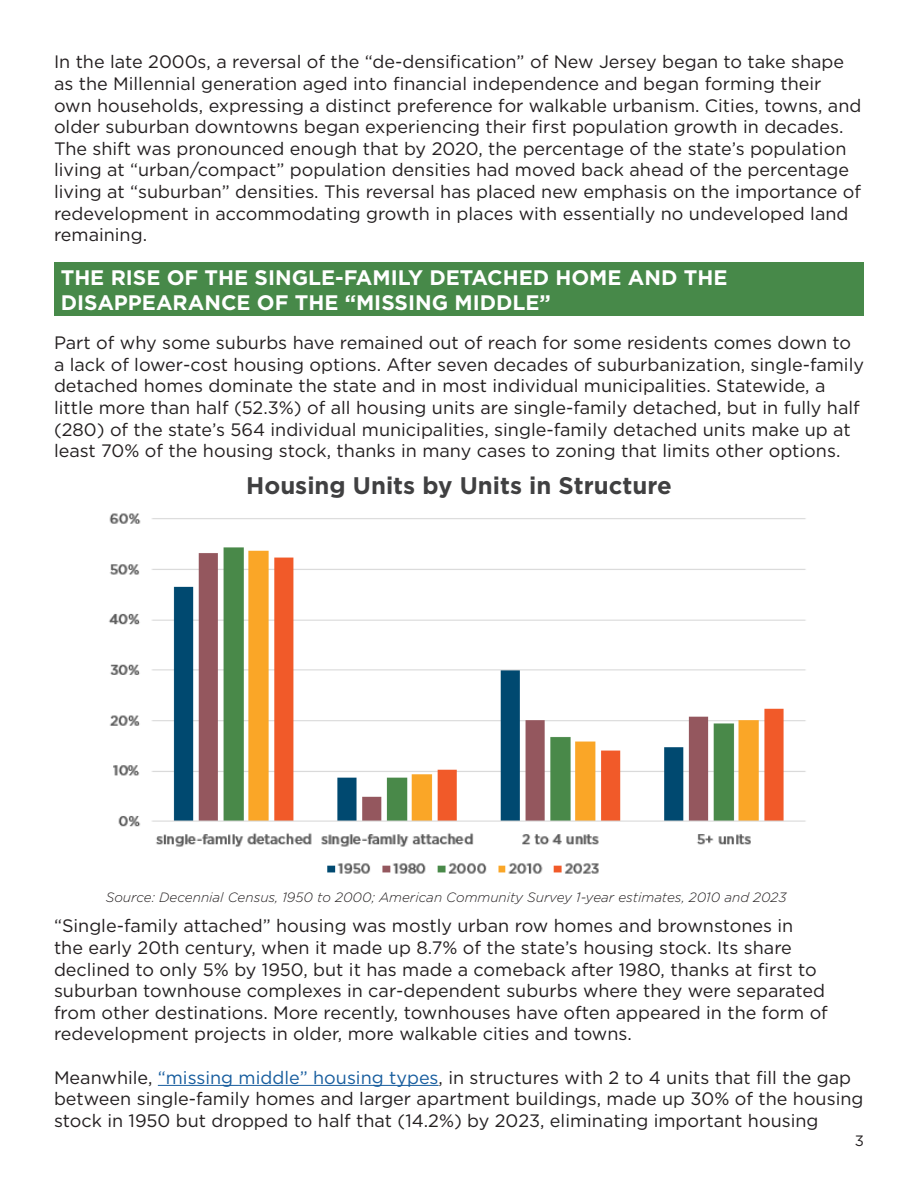
<style>
.page{position:relative;width:918px;height:1188px;background:#fff}
.page>*{position:absolute;margin:0;border:0;box-sizing:border-box;transform-origin:0 0}
.t1{font:700 24px "Gotham";color:#404041}
.t2{font:700 21px/25.2px "Gotham";color:#fff}
.t3{font:18px/21.6px "Gotham";color:#231f20}
.t4{font:15px "Gotham";color:#231f20}
.t5{font:italic 300 13.5px "Gotham";color:#231f20}
.s1{color:#175d9e}
</style>
<div class="page">
<hr style="left:158px;top:1085px;width:281px;height:1px;background:#175d9e">
<div style="left:54px;top:262px;width:810px;height:54px;background:#478949"></div>
<img style="left:108px;top:513px;width:698px;height:361px">
<p class="t3" style="left:54px;top:51px;width:809px">In the late 2000s, a reversal of the “de-densification” of New Jersey began to take shape as the Millennial generation aged into financial independence and began forming their own households, expressing a distinct preference for walkable urbanism. Cities, towns, and older suburban downtowns began experiencing their first population growth in decades.<br>The shift was pronounced enough that by 2020, the percentage of the state’s population living at “urban/compact” population densities had moved back ahead of the percentage living at “suburban” densities. This reversal has placed new emphasis on the importance of redevelopment in accommodating growth in places with essentially no undeveloped land remaining.</p>
<p class="t2" style="left:61px;top:265px;width:668px">THE RISE OF THE SINGLE-FAMILY DETACHED HOME AND THE<br>DISAPPEARANCE OF THE “MISSING MIDDLE”</p>
<p class="t3" style="left:54px;top:332px;width:812px">Part of why some suburbs have remained out of reach for some residents comes down to a lack of lower-cost housing options. After seven decades of suburbanization, single-family detached homes dominate the state and in most individual municipalities. Statewide, a little more than half (52.3%) of all housing units are single-family detached, but in fully half (280) of the state’s 564 individual municipalities, single-family detached units make up at least 70% of the housing stock, thanks in many cases to zoning that limits other options.</p>
<p class="t1" style="left:246px;top:469px;width:427px">Housing Units by Units in Structure</p>
<p class="t5" style="left:106px;top:888px;width:682px">Source: Decennial Census, 1950 to 2000; American Community Survey 1-year estimates, 2010 and 2023</p>
<p class="t3" style="left:54px;top:915px;width:775px">“Single-family attached” housing was mostly urban row homes and brownstones in<br>the early 20th century, when it made up 8.7% of the state’s housing stock. Its share declined to only 5% by 1950, but it has made a comeback after 1980, thanks at first to suburban townhouse complexes in car-dependent suburbs where they were separated from other destinations. More recently, townhouses have often appeared in the form of redevelopment projects in older, more walkable cities and towns.</p>
<p class="t3" style="left:54px;top:1066px;width:811px">Meanwhile, <span class="s1">“missing middle” housing types</span>, in structures with 2 to 4 units that fill the gap between single-family homes and larger apartment buildings, made up 30% of the housing stock in 1950 but dropped to half that (14.2%) by 2023, eliminating important housing</p>
<p class="t4" style="left:855px;top:1131px;width:11px">3</p>
</div>
